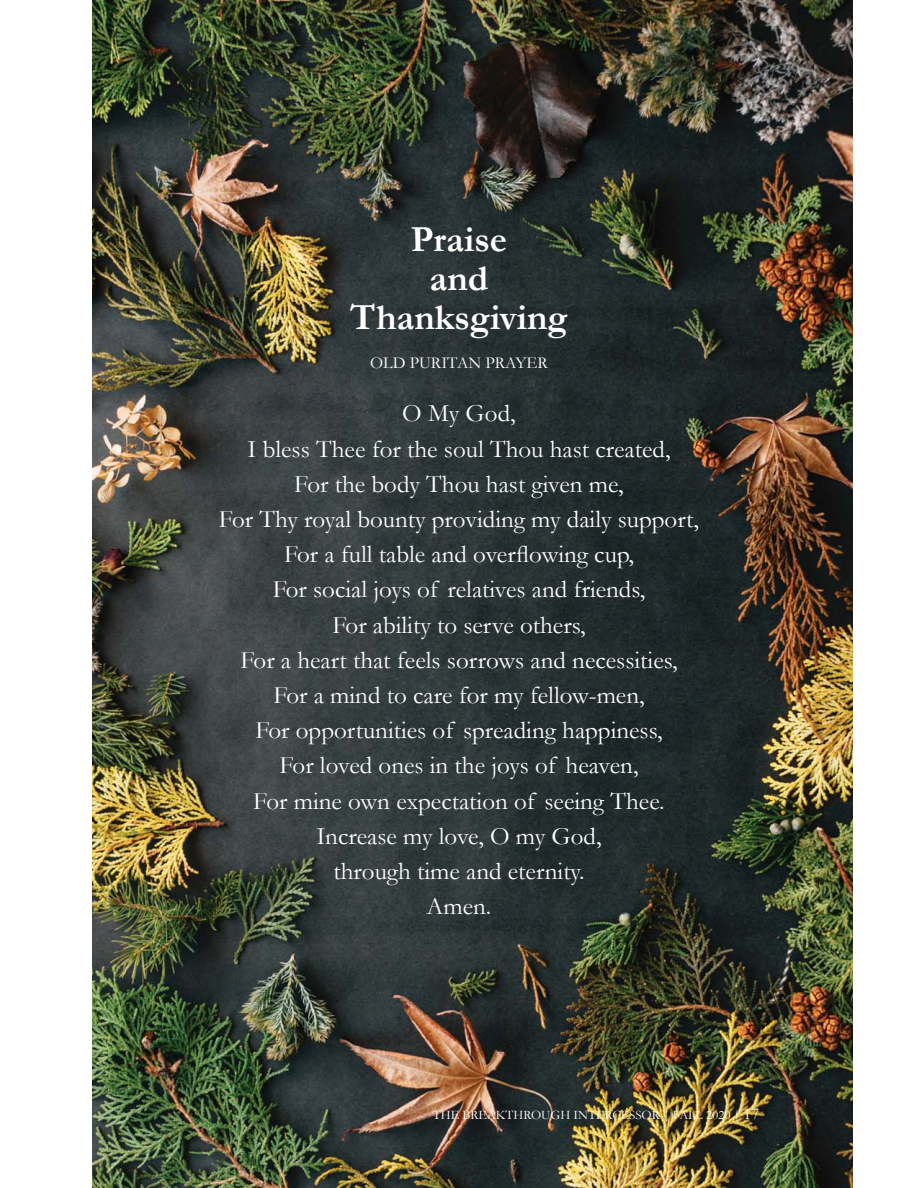
<style>
.page{position:relative;width:918px;height:1188px;background:#fff}
.page>*{position:absolute;margin:0;border:0;box-sizing:border-box;transform-origin:0 0}
.t1{font:700 37.05px/38.8px "Garamond";color:#fff;text-align:center}
.t2{font:25.05px/35.2px "Garamond";color:#fff;text-align:center}
.t3{font:16.65px "Garamond";color:#fff}
.t4{font:12.9px "Garamond";color:#fff}
.s1{font-size:16.65px}
</style>
<div class="page">
<img style="left:92px;top:0;width:761px;height:1188px">
<h1 class="t1" style="left:350px;top:221px;width:219px">Praise<br>and<br>Thanksgiving</h1>
<p class="t3" style="left:370px;top:353px;width:179px">OLD PURITAN PRAYER</p>
<p class="t2" style="left:219px;top:396px;width:482px">O My God,<br>I bless Thee for the soul Thou hast created,<br>For the body Thou hast given me,<br>For Thy royal bounty providing my daily support, For a full table and overflowing cup,<br>For social joys of relatives and friends,<br>For ability to serve others,<br>For a heart that feels sorrows and necessities,<br>For a mind to care for my fellow-men,<br>For opportunities of spreading happiness,<br>For loved ones in the joys of heaven,<br>For mine own expectation of seeing Thee.<br>Increase my love, O my God,<br>through time and eternity.<br>Amen.</p>
<p class="t4" style="left:433px;top:1107px;width:328px">THE BREAKTHROUGH INTERCESSOR | FALL 2020 | <span class="s1">17</span></p>
</div>
